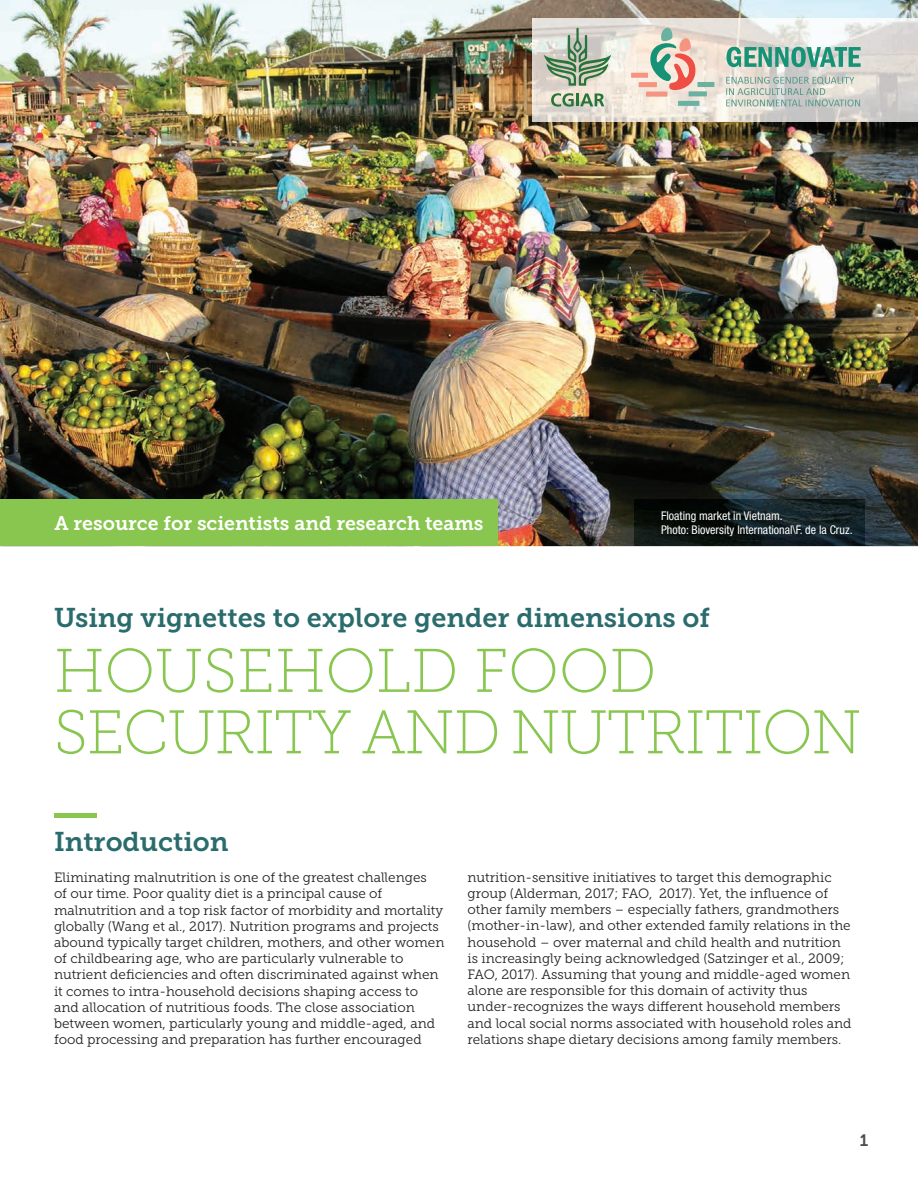
<style>
.page{position:relative;width:918px;height:1188px;background:#fff}
.page>*{position:absolute;margin:0;border:0;box-sizing:border-box;transform-origin:0 0}
.t1{font:61.5px/61.5px "Museo Slab 100";letter-spacing:-.02em;color:#89c650}
.t2{font:27px "Museo Slab 700";color:#2a6c6d}
.t3{font:19.5px "Museo Slab 700";color:#fff}
.t4{font:16.5px "Museo Sans 700";color:#4b4c4d}
.t5{font:13.5px/16.2px "Museo Slab 300";color:#231f20}
.t6{font:condensed 12px/14.4px "Helvetica Neue LT Std";color:#fff}
</style>
<div class="page">
<img style="left:0;top:0;width:918px;height:546px">
<img style="left:532px;top:19px;width:386px;height:102px">
<svg style="left:727px;top:47px;width:134px;height:20px;background:#6fb1a0"></svg>
<svg style="left:648px;top:28px;width:50px;height:65px;background:#cdbdae"></svg>
<div style="left:631px;top:73px;width:17px;height:5px;background:#f59581"></div>
<div style="left:639px;top:82px;width:18px;height:5px;background:#f59581"></div>
<div style="left:646px;top:92px;width:21px;height:5px;background:#f59581"></div>
<div style="left:678px;top:101px;width:21px;height:5px;background:#6ab1a1"></div>
<div style="left:697px;top:82px;width:17px;height:5px;background:#6ab1a1"></div>
<div style="left:689px;top:91px;width:18px;height:5px;background:#6ab1a1"></div>
<svg style="left:726px;top:77px;width:134px;height:29px;background:#c1cbc3"></svg>
<svg style="left:544px;top:28px;width:67px;height:58px;background:#b0bdaa"></svg>
<svg style="left:551px;top:93px;width:53px;height:14px"></svg>
<div style="left:0;top:499px;width:497px;height:47px;background:#89c650"></div>
<img style="left:634px;top:499px;width:231px;height:47px">
<hr style="left:54px;top:814px;width:43px;height:4px;background:#89c650">
<h3 class="t3" style="left:55px;top:512px;width:431px">A resource for scientists and research teams</h3>
<p class="t6" style="left:661px;top:508px;width:193px">Floating market in Vietnam.<br>Photo: Bioversity International\F. de la Cruz.</p>
<h2 class="t2" style="left:54px;top:603px;width:658px">Using vignettes to explore gender dimensions of</h2>
<h1 class="t1" style="left:54px;top:640px;width:809px">HOUSEHOLD FOOD<br>SECURITY AND NUTRITION</h1>
<h2 class="t2" style="left:54px;top:826px;width:176px">Introduction</h2>
<p class="t5" style="left:54px;top:870px;width:392px">Eliminating malnutrition is one of the greatest challenges<br>of our time. Poor quality diet is a principal cause of malnutrition and a top risk factor of morbidity and mortality globally (Wang et al., 2017). Nutrition programs and projects abound typically target children, mothers, and other women of childbearing age, who are particularly vulnerable to nutrient deficiencies and often discriminated against when it comes to intra-household decisions shaping access to and allocation of nutritious foods. The close association between women, particularly young and middle-aged, and food processing and preparation has further encouraged</p>
<p class="t5" style="left:468px;top:869px;width:386px">nutrition-sensitive initiatives to target this demographic group (Alderman, 2017; FAO, 2017). Yet, the influence of other family members – especially fathers, grandmothers (mother-in-law), and other extended family relations in the household – over maternal and child health and nutrition is increasingly being acknowledged (Satzinger et al., 2009; FAO, 2017). Assuming that young and middle-aged women alone are responsible for this domain of activity thus under-recognizes the ways different household members and local social norms associated with household roles and relations shape dietary decisions among family members.</p>
<p class="t4" style="left:860px;top:1131px;width:10px">1</p>
</div>
